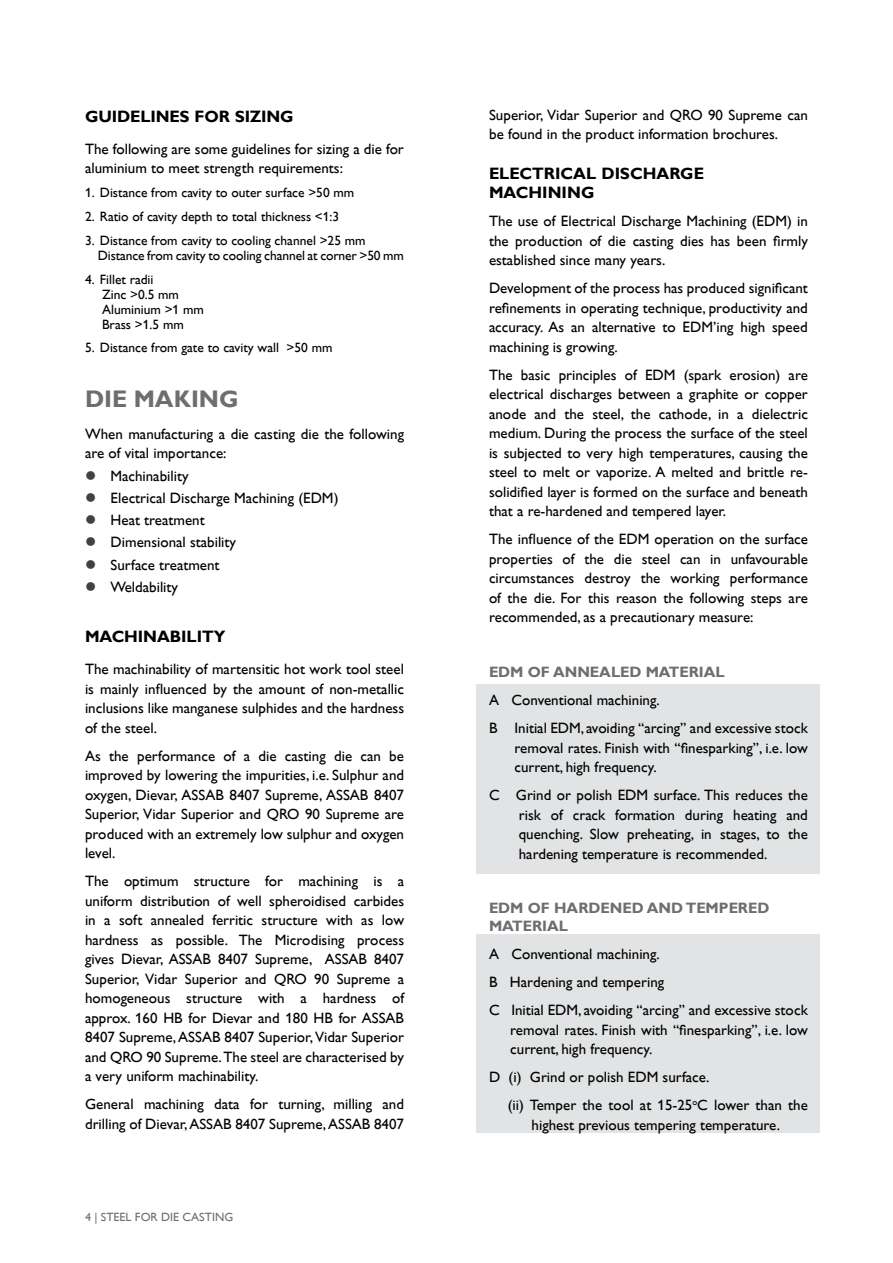
<style>
.page{position:relative;width:893px;height:1263px;background:#fff}
.page>*{position:absolute;margin:0;border:0;box-sizing:border-box;transform-origin:0 0}
.t1{font:700 24px "Assab Gill";color:#6d6e71}
.t2{font:700 16.5px/19.8px "Assab Gill";letter-spacing:-.005em;color:#000}
.t3{font:15px/19.5px "Assab Gill";color:#000}
.t4{font:700 15px/18px "Assab Gill";color:#6d6e71}
.t5{font:13.5px/15px "Assab Gill";color:#000}
.t6{font:12px "Assab Gill";color:#6d6e71}
</style>
<div class="page">
<div style="left:477px;top:934px;width:343px;height:199px;background:#e2e3e4"></div>
<div style="left:477px;top:684px;width:343px;height:189px;background:#e2e3e4"></div>
<p class="t2" style="left:85px;top:106px;width:210px">GUIDELINES FOR SIZING</p>
<p class="t3" style="left:85px;top:139px;width:320px">The following are some guidelines for sizing a die for aluminium to meet strength requirements:</p>
<p class="t5" style="left:85px;top:185px;width:271px">1. Distance from cavity to outer surface &gt;50 mm</p>
<p class="t5" style="left:85px;top:209px;width:256px">2. Ratio of cavity depth to total thickness &lt;1:3</p>
<p class="t5" style="left:98px;top:233px;width:308px;text-indent:-13px">3. Distance from cavity to cooling channel &gt;25 mm<br>Distance from cavity to cooling channel at corner &gt;50 mm</p>
<p class="t5" style="left:102px;top:272px;width:103px;text-indent:-17px">4. Fillet radii<br>Zinc &gt;0.5 mm<br>Aluminium &gt;1 mm<br>Brass &gt;1.5 mm</p>
<p class="t5" style="left:85px;top:340px;width:249px">5. Distance from gate to cavity wall &gt;50 mm</p>
<h1 class="t1" style="left:85px;top:385px;width:155px">DIE MAKING</h1>
<p class="t3" style="left:85px;top:424px;width:321px">When manufacturing a die casting die the following are of vital importance:</p>
<p class="t3" style="left:111px;top:465px;width:229px;line-height:22.4px">Machinability<br>Electrical Discharge Machining (EDM)<br>Heat treatment<br>Dimensional stability<br>Surface treatment<br>Weldability</p>
<p class="t2" style="left:85px;top:626px;width:142px">MACHINABILITY</p>
<p class="t3" style="left:85px;top:660px;width:321px;text-align:justify">The machinability of martensitic hot work tool steel is mainly influenced by the amount of non-metallic inclusions like manganese sulphides and the hardness of the steel.</p>
<p class="t3" style="left:85px;top:746px;width:321px;text-align:justify">As the performance of a die casting die can be improved by lowering the impurities, i.e. Sulphur and oxygen, Dievar, ASSAB 8407 Supreme, ASSAB 8407<br>Superior, Vidar Superior and QRO 90 Supreme are produced with an extremely low sulphur and oxygen level.</p>
<p class="t3" style="left:85px;top:872px;width:321px;text-align:justify">The optimum structure for machining is a uniform distribution of well spheroidised carbides in a soft annealed ferritic structure with as low hardness as possible. The Microdising process gives Dievar, ASSAB 8407 Supreme, ASSAB 8407<br>Superior, Vidar Superior and QRO 90 Supreme a homogeneous structure with a hardness of approx. 160 HB for Dievar and 180 HB for ASSAB 8407 Supreme, ASSAB 8407 Superior, Vidar Superior and QRO 90 Supreme. The steel are characterised by a very uniform machinability.</p>
<p class="t3" style="left:85px;top:1095px;width:321px">General machining data for turning, milling and drilling of Dievar, ASSAB 8407 Supreme, ASSAB 8407</p>
<p class="t6" style="left:85px;top:1210px;width:150px">4 | STEEL FOR DIE CASTING</p>
<p class="t3" style="left:489px;top:105px;width:320px">Superior, Vidar Superior and QRO 90 Supreme can be found in the product information brochures.</p>
<p class="t2" style="left:489px;top:163px;width:216px">ELECTRICAL DISCHARGE<br>MACHINING</p>
<p class="t3" style="left:489px;top:212px;width:320px;text-align:justify">The use of Electrical Discharge Machining (EDM) in the production of die casting dies has been firmly established since many years.</p>
<p class="t3" style="left:489px;top:279px;width:320px;text-align:justify">Development of the process has produced significant refinements in operating technique, productivity and accuracy. As an alternative to EDM’ing high speed machining is growing.</p>
<p class="t3" style="left:489px;top:365px;width:320px;text-align:justify">The basic principles of EDM (spark erosion) are electrical discharges between a graphite or copper anode and the steel, the cathode, in a dielectric medium. During the process the surface of the steel is subjected to very high temperatures, causing the steel to melt or vaporize. A melted and brittle re&shy;solidified layer is formed on the surface and beneath that a re-hardened and tempered layer.</p>
<p class="t3" style="left:489px;top:530px;width:320px;text-align:justify">The influence of the EDM operation on the surface properties of the die steel can in unfavourable circumstances destroy the working performance of the die. For this reason the following steps are recommended, as a precautionary measure:</p>
<p class="t4" style="left:489px;top:663px;width:237px">EDM OF ANNEALED MATERIAL</p>
<p class="t3" style="left:489px;top:686px;width:320px;line-height:28px">A Conventional machining.<br>B Initial EDM, avoiding “arcing” and excessive stock</p>
<p class="t3" style="left:514px;top:738px;width:295px">removal rates. Finish with “finesparking”, i.e. low current, high frequency.</p>
<p class="t3" style="left:519px;top:785px;width:291px;text-align:justify;text-indent:-30px">C Grind or polish EDM surface. This reduces the risk of crack formation during heating and quenching. Slow preheating, in stages, to the hardening temperature is recommended.</p>
<p class="t4" style="left:489px;top:899px;width:282px">EDM OF HARDENED AND TEMPERED<br>MATERIAL</p>
<p class="t3" style="left:489px;top:940px;width:320px;line-height:28px">A Conventional machining.<br>B Hardening and tempering<br>C Initial EDM, avoiding “arcing” and excessive stock</p>
<p class="t3" style="left:510px;top:1020px;width:299px">removal rates. Finish with “finesparking”, i.e. low current, high frequency.</p>
<p class="t3" style="left:508px;top:1063px;width:302px;line-height:28px;text-indent:-19px">D (i) Grind or polish EDM surface.<br>(ii) Temper the tool at 15-25<sup>o</sup>C lower than the</p>
<p class="t3" style="left:532px;top:1115px;width:250px">highest previous tempering temperature.</p>
</div>
